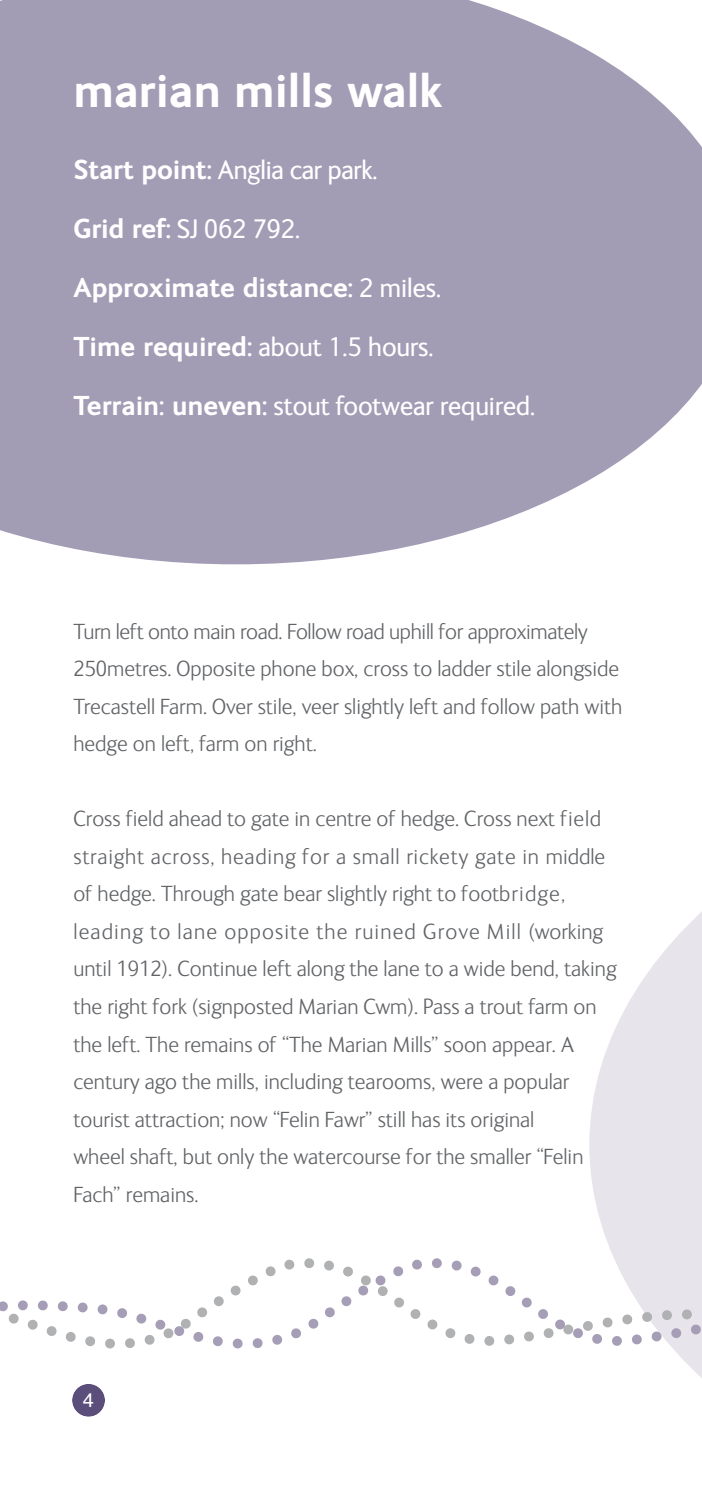
<style>
.page{position:relative;width:702px;height:1489px;background:#fff}
.page>*{position:absolute;margin:0;border:0;box-sizing:border-box;transform-origin:0 0}
.t1{font:700 47.5px "FS Ingrid";color:#fff}
.t2{font:700 27.5px/59px "FS Ingrid";color:#fff}
.t3{font:300 22.5px/37.5px "FS Ingrid";color:#616366}
.t4{font:20px "Helvetica";color:#fff}
.s1{font-weight:400}
</style>
<div class="page">
<svg style="left:589px;top:912px;width:113px;height:466px;fill:#e7e4eb"></svg>
<div style="left:72px;top:1383px;width:33px;height:33px;background:#5c4e7b;border-radius:50%"></div>
<div style="left:71px;top:1382px;width:35px;height:35px;border:2px solid #fff;border-radius:50%"></div>
<svg style="left:0;top:0;width:702px;height:564px;background:#aca5bc"></svg>
<svg style="left:0;top:1243px;width:702px;height:111px"></svg>
<h1 class="t1" style="left:73px;top:73px;width:370px">marian mills walk</h1>
<p class="t2" style="left:73px;top:142px;width:463px">Start point: <span class="s1">Anglia car park.<br></span>Grid ref: <span class="s1">SJ 062 792.<br></span>Approximate distance: <span class="s1">2 miles.<br></span>Time required: <span class="s1">about 1.5 hours.<br></span>Terrain: uneven: <span class="s1">stout footwear required.</span></p>
<p class="t3" style="left:73px;top:614px;width:550px">Turn left onto main road. Follow road uphill for approximately 250metres. Opposite phone box, cross to ladder stile alongside Trecastell Farm. Over stile, veer slightly left and follow path with hedge on left, farm on right.</p>
<p class="t3" style="left:73px;top:802px;width:544px">Cross field ahead to gate in centre of hedge. Cross next field straight across, heading for a small rickety gate in middle of hedge. Through gate bear slightly right to footbridge, leading to lane opposite the ruined Grove Mill (working until 1912). Continue left along the lane to a wide bend, taking the right fork (signposted Marian Cwm). Pass a trout farm on the left. The remains of “The Marian Mills” soon appear. A century ago the mills, including tearooms, were a popular tourist attraction; now “Felin Fawr” still has its original<br>wheel shaft, but only the watercourse for the smaller “Felin Fach” remains.</p>
<p class="t4" style="left:83px;top:1391px;width:13px">4</p>
</div>
